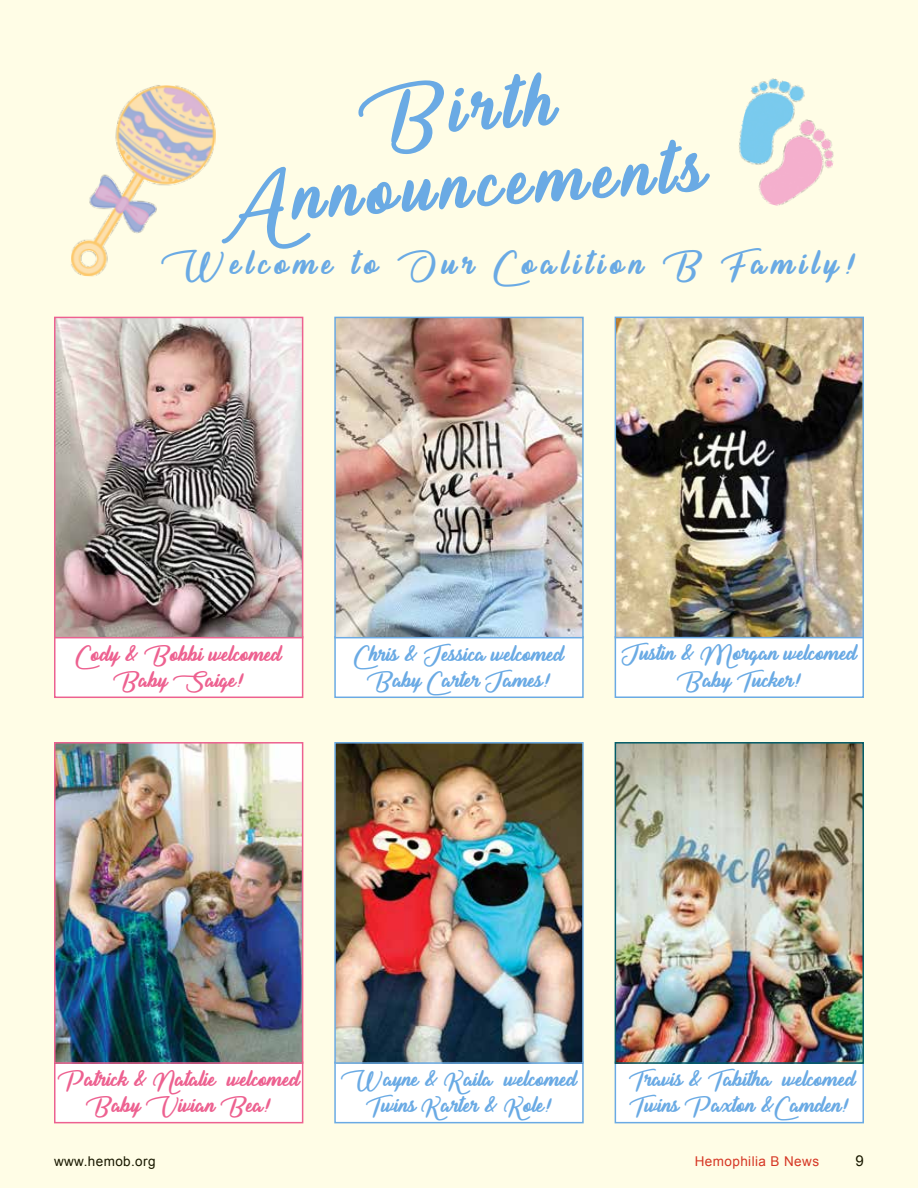
<style>
.page{position:relative;width:918px;height:1188px;background:#fffde6}
.page>*{position:absolute;margin:0;border:0;box-sizing:border-box;transform-origin:0 0}
.t1{font:76.5px/76.5px "Liar Script";color:#6aaae4;text-align:center}
.t2{font:34.5px "Liar Script";letter-spacing:.16em;color:#6aaae4}
.t3{font:22.95px/26.1px "Liar Script";color:#6aaae4;text-align:center}
.t4{font:22.95px/26.1px "Liar Script";color:#ed6190;text-align:center}
.t5{font:15px "Arial";color:#000}
.t6{font:13.5px "Arial";letter-spacing:.03em;color:#d2232a}
.t7{font:13.5px "Arial";letter-spacing:.03em;color:#000}
</style>
<div class="page">
<div style="left:55px;top:637px;width:248px;height:60px;background:#fff"></div>
<div style="left:54px;top:636px;width:249px;height:62px;border:2px solid #ed6190"></div>
<img style="left:57px;top:320px;width:243px;height:315px">
<div style="left:54px;top:317px;width:249px;height:321px;border:2px solid #ed6190"></div>
<div style="left:335px;top:637px;width:248px;height:60px;background:#fff"></div>
<div style="left:334px;top:636px;width:250px;height:62px;border:2px solid #6aaae4"></div>
<img style="left:337px;top:320px;width:244px;height:315px">
<div style="left:334px;top:317px;width:250px;height:321px;border:2px solid #6aaae4"></div>
<div style="left:615px;top:637px;width:248px;height:60px;background:#fff"></div>
<div style="left:615px;top:636px;width:249px;height:62px;border:2px solid #6aaae4"></div>
<img style="left:618px;top:320px;width:243px;height:315px">
<div style="left:615px;top:317px;width:249px;height:321px;border:2px solid #6aaae4"></div>
<div style="left:55px;top:1062px;width:248px;height:61px;background:#fff"></div>
<div style="left:54px;top:1061px;width:249px;height:62px;border:2px solid #ed6190"></div>
<img style="left:57px;top:745px;width:243px;height:316px">
<div style="left:54px;top:742px;width:249px;height:322px;border:2px solid #ed6190"></div>
<div style="left:335px;top:1062px;width:248px;height:61px;background:#fff"></div>
<div style="left:334px;top:1061px;width:250px;height:62px;border:2px solid #6aaae4"></div>
<img style="left:337px;top:745px;width:244px;height:316px">
<div style="left:334px;top:742px;width:250px;height:322px;border:2px solid #6aaae4"></div>
<img style="left:738px;top:78px;width:96px;height:128px">
<img style="left:71px;top:85px;width:145px;height:192px">
<div style="left:615px;top:1062px;width:248px;height:61px;background:#fff"></div>
<div style="left:615px;top:1061px;width:249px;height:62px;border:2px solid #6aaae4"></div>
<img style="left:618px;top:745px;width:243px;height:316px">
<div style="left:615px;top:742px;width:249px;height:322px;border:2px solid #035c67"></div>
<h1 class="t1" style="left:211px;top:84px;width:489px;rotate:-4deg">Birth<br>Announcements</h1>
<h2 class="t2" style="left:161px;top:242px;width:696px">Welcome to Our Coalition B Family!</h2>
<p class="t4" style="left:76px;top:640px;width:207px">Cody &amp; Bobbi welcomed<br>Baby Saige!</p>
<p class="t3" style="left:354px;top:640px;width:211px">Chris &amp; Jessica welcomed<br>Baby Carter James!</p>
<p class="t3" style="left:622px;top:640px;width:236px">Justin &amp; Morgan welcomed<br>Baby Tucker!</p>
<p class="t4" style="left:58px;top:1065px;width:244px">Patrick &amp; Natalie welcomed<br>Baby Vivian Bea!</p>
<p class="t3" style="left:341px;top:1065px;width:237px">Wayne &amp; Kaila welcomed<br>Twins Karter &amp; Kole!</p>
<p class="t3" style="left:629px;top:1065px;width:228px;text-align:left">Travis &amp; Tabitha welcomed<br>Twins Paxton &amp;Camden!</p>
<p class="t7" style="left:54px;top:1152px;width:103px">www.hemob.org</p>
<p class="t6" style="left:695px;top:1152px;width:126px">Hemophilia B News</p>
<p class="t5" style="left:856px;top:1151px;width:10px">9</p>
</div>
